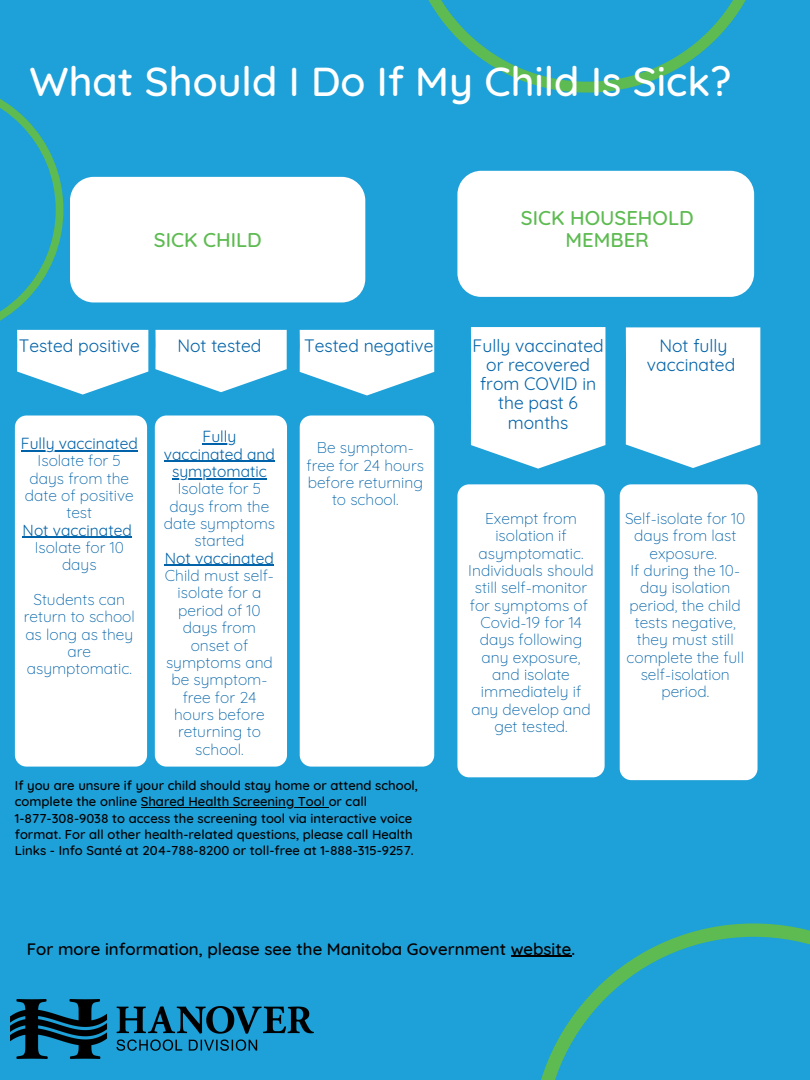
<style>
.page{position:relative;width:810px;height:1080px;background:#1ea0d8}
.page>*{position:absolute;margin:0;border:0;box-sizing:border-box;transform-origin:0 0}
.t1{font:500 41.19px "Quicksand";color:#fff}
.t2{font:500 20.31px/22.5px "Quicksand";color:#5dbb51;text-align:center}
.t3{font:17.5px/19.2px "Quicksand";color:#0062a8;text-align:center}
.t4{font:500 16.88px "Quicksand";color:#000}
.t5{font:300 15.62px/17.4px "Quicksand";color:#0062a8;text-align:center}
.t6{font:15.62px/17.4px "Quicksand";color:#0062a8;text-align:center}
.t7{font:500 13.06px/16.4px "Quicksand";color:#000}
</style>
<div class="page">
<div style="left:70px;top:177px;width:295px;height:125px;background:#fff;border-radius:24px"></div>
<div style="left:457px;top:171px;width:297px;height:126px;background:#fff;border-radius:24px"></div>
<svg style="left:531px;top:923px;width:279px;height:157px"></svg>
<svg style="left:428px;top:0;width:318px;height:93px"></svg>
<img style="left:10px;top:999px;width:304px;height:60px">
<svg style="left:0;top:98px;width:148px;height:297px"></svg>
<svg style="left:155px;top:330px;width:132px;height:62px"></svg>
<svg style="left:300px;top:330px;width:134px;height:65px"></svg>
<div style="left:15px;top:416px;width:132px;height:351px;background:#fff;border-radius:12px"></div>
<hr style="left:21px;top:450px;width:117px;height:1px;background:#0062a8">
<hr style="left:23px;top:537px;width:109px;height:1px;background:#0062a8">
<div style="left:300px;top:416px;width:134px;height:351px;background:#fff;border-radius:12px"></div>
<div style="left:155px;top:416px;width:132px;height:351px;background:#fff;border-radius:12px"></div>
<hr style="left:203px;top:443px;width:33px;height:2px;background:#0062a8">
<hr style="left:164px;top:461px;width:111px;height:1px;background:#0062a8">
<hr style="left:172px;top:478px;width:95px;height:1px;background:#0062a8">
<hr style="left:165px;top:565px;width:109px;height:1px;background:#0062a8">
<svg style="left:471px;top:327px;width:134px;height:142px;background:#ebf6fb"></svg>
<svg style="left:626px;top:327px;width:134px;height:141px;background:#ebf6fb"></svg>
<div style="left:457px;top:484px;width:148px;height:293px;background:#fff;border-radius:12px"></div>
<div style="left:620px;top:484px;width:138px;height:296px;background:#fff;border-radius:12px"></div>
<hr style="left:141px;top:807px;width:188px;height:1px;background:#000">
<hr style="left:511px;top:956px;width:60px;height:1px;background:#000">
<p class="t1" style="left:30px;top:55px;width:703px">What Should I Do If My Child Is Sick?</p>
<p class="t2" style="left:154px;top:228px;width:109px">SICK CHILD</p>
<p class="t3" style="left:19px;top:336px;width:123px">Tested positive</p>
<p class="t3" style="left:178px;top:336px;width:85px">Not tested</p>
<p class="t6" style="left:21px;top:434px;width:118px">Fully vaccinated</p>
<p class="t5" style="left:25px;top:452px;width:110px">Isolate for 5 days from the date of positive test</p>
<p class="t6" style="left:23px;top:521px;width:111px">Not vaccinated</p>
<p class="t5" style="left:35px;top:538px;width:91px">Isolate for 10 days</p>
<p class="t5" style="left:24px;top:591px;width:113px">Students can return to school as long as they are asymptomatic.</p>
<p class="t6" style="left:164px;top:428px;width:112px">Fully vaccinated and symptomatic</p>
<p class="t5" style="left:164px;top:480px;width:113px">Isolate for 5 days from the date symptoms started</p>
<p class="t6" style="left:165px;top:549px;width:111px">Not vaccinated</p>
<p class="t5" style="left:165px;top:567px;width:111px">Child must self&shy;isolate for a period of 10 days from onset of symptoms and be symptom&shy;free for 24 hours before returning to school.</p>
<p class="t3" style="left:304px;top:336px;width:131px">Tested negative</p>
<p class="t5" style="left:307px;top:439px;width:119px">Be symptom&shy;free for 24 hours before returning to school.</p>
<p class="t7" style="left:15px;top:777px;width:405px">If you are unsure if your child should stay home or attend school, complete the online Shared Health Screening Tool or call</p>
<p class="t7" style="left:15px;top:810px;width:400px;text-align:justify">1-877-308-9038 to access the screening tool via interactive voice format. For all other health-related questions, please call Health Links - Info Santé at 204-788-8200 or toll-free at 1-888-315-9257.</p>
<p class="t2" style="left:521px;top:206px;width:174px">SICK HOUSEHOLD<br>MEMBER</p>
<p class="t3" style="left:473px;top:336px;width:132px">Fully vaccinated or recovered from COVID in the past 6 months</p>
<p class="t3" style="left:647px;top:336px;width:90px">Not fully vaccinated</p>
<p class="t5" style="left:479px;top:509px;width:107px">Exempt from isolation if asymptomatic.</p>
<p class="t5" style="left:468px;top:561px;width:127px">Individuals should still self-monitor for symptoms of</p>
<p class="t5" style="left:471px;top:614px;width:121px">Covid-19 for 14 days following any exposure, and isolate immediately if any develop and get tested.</p>
<p class="t5" style="left:625px;top:509px;width:122px">Self-isolate for 10 days from last exposure.</p>
<p class="t5" style="left:626px;top:561px;width:119px">If during the 10- day isolation period, the child tests negative, they must still complete the full self-isolation period.</p>
<p class="t4" style="left:27px;top:938px;width:550px">For more information, please see the Manitoba Government website.</p>
</div>
